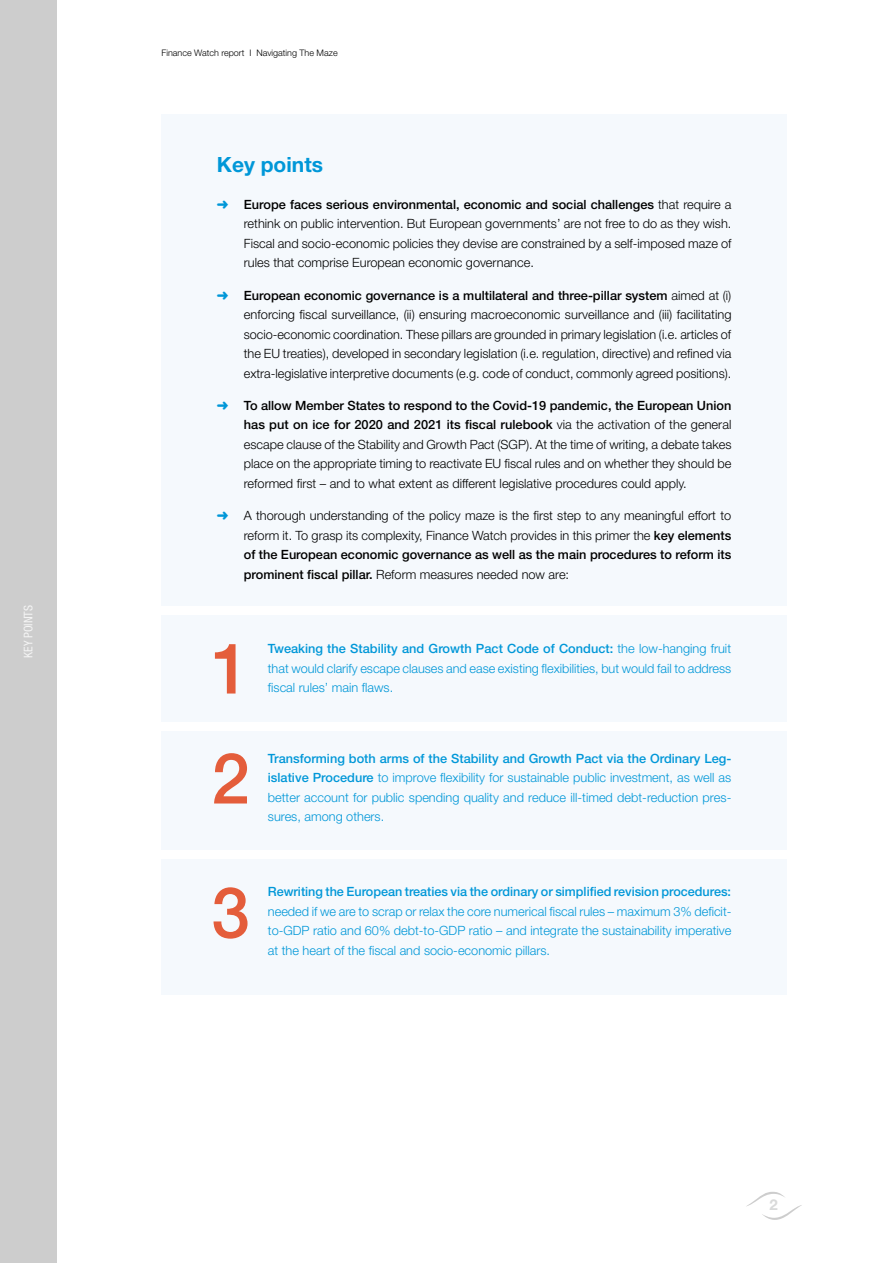
<style>
.page{position:relative;width:893px;height:1263px;background:#fff}
.page>*{position:absolute;margin:0;border:0;box-sizing:border-box;transform-origin:0 0}
.t1{font:500 70.5px/109.9px "Helvetica Neue LT Std";color:#e45d3b}
.t2{font:700 21px "Helvetica Neue LT Std";color:#0097d8}
.t3{font:700 15px "Helvetica Neue LT Std";color:#d9dada}
.t4{font:300 12.75px/19.5px "Helvetica Neue LT Std";color:#000;text-align:justify}
.t5{font:300 12.75px/19.5px "Helvetica Neue LT Std";color:#0097d8;text-align:justify}
.t6{font:500 12.75px "Helvetica Neue LT Std";color:#0097d8}
.t7{font:condensed 12px "Helvetica Neue LT Std";color:#f5f5f5}
.t8{font:300 9px "Helvetica Neue LT Std";color:#000}
.s1{color:#0097d8}
.s2{font-weight:500}
</style>
<div class="page">
<svg style="left:746px;top:1192px;width:56px;height:28px"></svg>
<div style="left:0;top:0;width:56px;height:1263px;background:#cdcdcd"></div>
<div style="left:162px;top:115px;width:625px;height:880px;background:#f5f9fd"></div>
<div style="left:145px;top:606px;width:673px;height:8px;background:#fff"></div>
<div style="left:145px;top:722px;width:673px;height:8px;background:#fff"></div>
<div style="left:145px;top:850px;width:673px;height:9px;background:#fff"></div>
<p class="t7" style="left:21px;top:658px;width:55px;rotate:-90deg">KEY POINTS</p>
<p class="t8" style="left:162px;top:48px;width:178px">Finance Watch report I Navigating The Maze</p>
<h2 class="t2" style="left:217px;top:152px;width:108px">Key points</h2>
<p class="t4" style="left:244px;top:194px;width:489px;text-indent:-27px"><span class="s1">➜</span> <span class="s2">Europe faces serious environmental, economic and social challenges</span> that require a rethink on public intervention. But European governments’ are not free to do as they wish.<br>Fiscal and socio-economic policies they devise are constrained by a self-imposed maze of rules that comprise European economic governance.</p>
<p class="t4" style="left:244px;top:285px;width:489px;text-indent:-27px"><span class="s1">➜</span> <span class="s2">European economic governance is a multilateral and three-pillar system</span> aimed at (i) enforcing fiscal surveillance, (ii) ensuring macroeconomic surveillance and (iii) facilitating socio-economic coordination. These pillars are grounded in primary legislation (i.e. articles of the EU treaties), developed in secondary legislation (i.e. regulation, directive) and refined via extra-legislative interpretive documents (e.g. code of conduct, commonly agreed positions).</p>
<p class="t4" style="left:244px;top:395px;width:489px;text-indent:-27px"><span class="s1">➜</span> <span class="s2">To allow Member States to respond to the Covid-19 pandemic, the European Union has put on ice for 2020 and 2021 its fiscal rulebook</span> via the activation of the general escape clause of the Stability and Growth Pact (SGP). At the time of writing, a debate takes place on the appropriate timing to reactivate EU fiscal rules and on whether they should be reformed first – and to what extent as different legislative procedures could apply.</p>
<p class="t4" style="left:244px;top:506px;width:489px;text-indent:-27px"><span class="s1">➜</span> A thorough understanding of the policy maze is the first step to any meaningful effort to reform it. To grasp its complexity, Finance Watch provides in this primer the <span class="s2">key elements of the European economic governance as well as the main procedures to reform its prominent fiscal pillar.</span> Reform measures needed now are:</p>
<h1 class="t1" style="left:211px;top:613px;width:40px">1<br>2</h1>
<p class="t5" style="left:268px;top:639px;width:465px"><span class="s2">Tweaking the Stability and Growth Pact Code of Conduct:</span> the low-hanging fruit that would clarify escape clauses and ease existing flexibilities, but would fail to address fiscal rules’ main flaws.</p>
<p class="t5" style="left:268px;top:748px;width:465px"><span class="s2">Transforming both arms of the Stability and Growth Pact via the Ordinary Leg&shy;islative Procedure</span> to improve flexibility for sustainable public investment, as well as better account for public spending quality and reduce ill-timed debt-reduction pres&shy;sures, among others.</p>
<h1 class="t1" style="left:211px;top:857px;width:40px">3</h1>
<p class="t6" style="left:268px;top:884px;width:465px">Rewriting the European treaties via the ordinary or simplified revision procedures:</p>
<p class="t5" style="left:268px;top:901px;width:465px">needed if we are to scrap or relax the core numerical fiscal rules – maximum 3% deficit&shy;to-GDP ratio and 60% debt-to-GDP ratio – and integrate the sustainability imperative at the heart of the fiscal and socio-economic pillars.</p>
<p class="t3" style="left:769px;top:1196px;width:10px">2</p>
</div>
